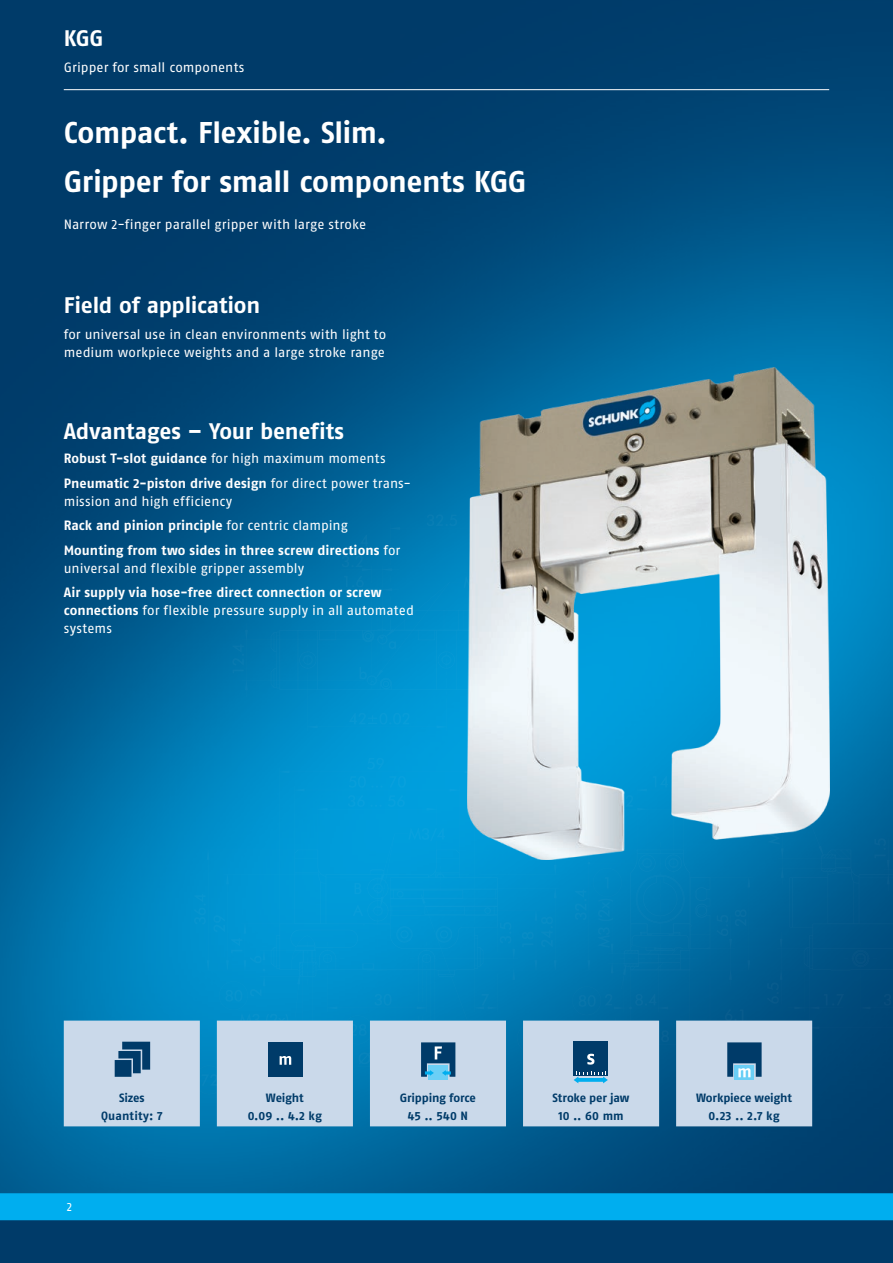
<style>
.page{position:relative;width:893px;height:1263px;background:#fff}
.page>*{position:absolute;margin:0;border:0;box-sizing:border-box;transform-origin:0 0}
.t1{font:700 30px/49.5px "SCHUNK Fago Pro";letter-spacing:-.015em;color:#fff}
.t2{font:700 22.5px "SCHUNK Fago Pro";letter-spacing:-.01em;color:#fff}
.t3{font:700 13.5px/18px "SCHUNK Fago Pro";letter-spacing:.005em;color:#fff}
.t4{font:13.5px/18px "SCHUNK Fago Pro";letter-spacing:.005em;color:#fff}
.t5{font:700 12px/18px "SCHUNK Fago Pro";letter-spacing:-.01em;color:#003b69;text-align:center}
.t6{font:12px "SCHUNK Fago Pro";color:#fff}
.s1{font-weight:400}
.s2{font-weight:700}
</style>
<div class="page">
<img style="left:0;top:0;width:893px;height:1180px">
<div style="left:0;top:1202px;width:893px;height:61px;background:#003b69"></div>
<svg style="left:0;top:1180px;width:893px;height:40px;background:#0090cc"></svg>
<img style="left:191px;top:506px;width:702px;height:604px">
<hr style="left:64px;top:89px;width:765px;height:1px;background:#fff">
<img style="left:468px;top:368px;width:361px;height:491px">
<svg style="left:64px;top:1020px;width:748px;height:106px;background:#b5cee3"></svg>
<svg style="left:115px;top:1042px;width:35px;height:35px"></svg>
<div style="left:268px;top:1042px;width:34px;height:35px;background:#003b69"></div>
<svg style="left:280px;top:1056px;width:11px;height:9px"></svg>
<div style="left:429px;top:1065px;width:19px;height:15px;background:#6bcff6"></div>
<svg style="left:421px;top:1042px;width:34px;height:35px"></svg>
<div style="left:574px;top:1042px;width:34px;height:34px;background:#003b69"></div>
<svg style="left:574px;top:1071px;width:34px;height:12px"></svg>
<svg style="left:587px;top:1054px;width:7px;height:10px"></svg>
<svg style="left:735px;top:1077px;width:19px;height:3px"></svg>
<svg style="left:727px;top:1042px;width:35px;height:35px"></svg>
<h2 class="t2" style="left:64px;top:24px;width:41px">KGG</h2>
<p class="t4" style="left:64px;top:59px;width:182px">Gripper for small components</p>
<h1 class="t1" style="left:64px;top:108px;width:464px">Compact. Flexible. Slim.<br>Gripper for small components KGG</h1>
<p class="t4" style="left:64px;top:215px;width:304px">Narrow 2-finger parallel gripper with large stroke</p>
<h2 class="t2" style="left:64px;top:291px;width:198px">Field of application</h2>
<p class="t4" style="left:64px;top:326px;width:324px">for universal use in clean environments with light to medium workpiece weights and a large stroke range</p>
<h2 class="t2" style="left:64px;top:418px;width:282px">Advantages – Your benefits</h2>
<p class="t3" style="left:64px;top:445px;width:349px;line-height:25.5px">Robust T-slot guidance <span class="s1">for high maximum moments<br></span>Pneumatic 2-piston drive design <span class="s1">for direct power trans-</span></p>
<p class="t4" style="left:64px;top:490px;width:286px;line-height:23.5px">mission and high efficiency<br><span class="s2">Rack and pinion principle</span> for centric clamping</p>
<p class="t3" style="left:64px;top:541px;width:338px">Mounting from two sides in three screw directions <span class="s1">for universal and flexible gripper assembly</span></p>
<p class="t3" style="left:64px;top:583px;width:352px">Air supply via hose-free direct connection or screw connections <span class="s1">for flexible pressure supply in all automated systems</span></p>
<p class="t5" style="left:101px;top:1089px;width:63px">Sizes<br>Quantity: 7</p>
<p class="t5" style="left:248px;top:1089px;width:76px">Weight<br>0.09 .. 4.2 kg</p>
<p class="t5" style="left:400px;top:1089px;width:78px">Gripping force<br>45 .. 540 N</p>
<p class="t5" style="left:553px;top:1089px;width:78px">Stroke per jaw<br>10 .. 60 mm</p>
<p class="t5" style="left:696px;top:1089px;width:97px">Workpiece weight<br>0.23 .. 2.7 kg</p>
<p class="t6" style="left:67px;top:1199px;width:7px">2</p>
</div>
